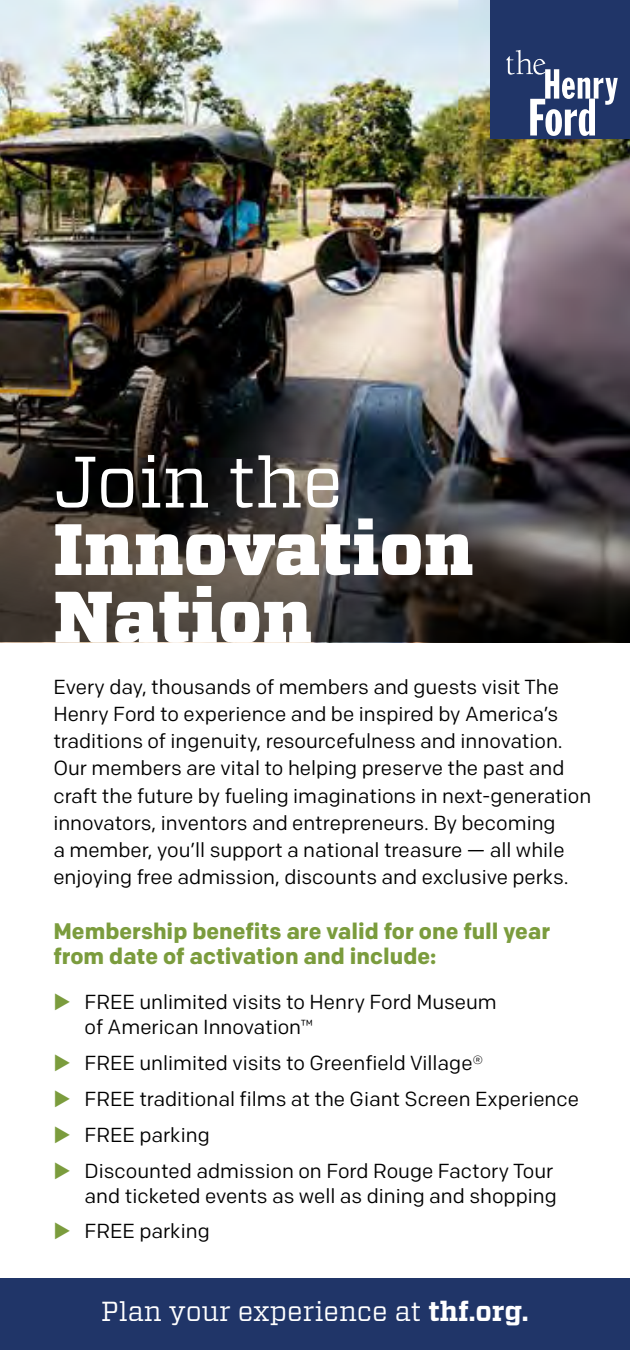
<style>
.page{position:relative;width:630px;height:1350px;background:#fff}
.page>*{position:absolute;margin:0;border:0;box-sizing:border-box;transform-origin:0 0}
.t1{font:900 72.5px/67.5px "Vitesse";color:#fff}
.t2{font:72.5px "Vitesse";color:#fff}
.t3{font:27.5px "Vitesse";color:#fff}
.t4{font:700 22.5px/24.8px "Colfax";color:#7b9c3d}
.t5{font:20.25px/27px "Colfax";color:#000}
.s1{color:#7b9c3d}
.s2{font-weight:700}
</style>
<div class="page">
<div style="left:0;top:1278px;width:630px;height:72px;background:#203568"></div>
<img style="left:0;top:0;width:630px;height:641px">
<div style="left:491px;top:0;width:139px;height:139px;background:#203568"></div>
<svg style="left:506px;top:50px;width:112px;height:86px"></svg>
<h1 class="t2" style="left:53px;top:433px;width:291px">Join the</h1>
<h1 class="t1" style="left:53px;top:517px;width:422px">Innovation<br>Nation</h1>
<p class="t5" style="left:53px;top:673px;width:539px">Every day, thousands of members and guests visit The Henry Ford to experience and be inspired by America’s traditions of ingenuity, resourcefulness and innovation.<br>Our members are vital to helping preserve the past and craft the future by fueling imaginations in next-generation innovators, inventors and entrepreneurs. By becoming<br>a member, you’ll support a national treasure — all while enjoying free admission, discounts and exclusive perks.</p>
<p class="t4" style="left:53px;top:919px;width:498px">Membership benefits are valid for one full year from date of activation and include:</p>
<p class="t5" style="left:85px;top:990px;width:414px;line-height:24.8px;text-indent:-31px"><span class="s1">◆</span> FREE unlimited visits to Henry Ford Museum of American Innovation™</p>
<p class="t5" style="left:53px;top:1049px;width:431px"><span class="s1">◆</span> FREE unlimited visits to Greenfield Village®</p>
<p class="t5" style="left:53px;top:1086px;width:527px"><span class="s1">◆</span> FREE traditional films at the Giant Screen Experience</p>
<p class="t5" style="left:53px;top:1122px;width:158px"><span class="s1">◆</span> FREE parking</p>
<p class="t5" style="left:53px;top:1159px;width:505px;line-height:24.8px;text-align:right"><span class="s1">◆</span> Discounted admission on Ford Rouge Factory Tour and ticketed events as well as dining and shopping</p>
<p class="t5" style="left:53px;top:1217px;width:158px"><span class="s1">◆</span> FREE parking</p>
<h2 class="t3" style="left:101px;top:1292px;width:429px">Plan your experience at <span class="s2">thf.org.</span></h2>
</div>
